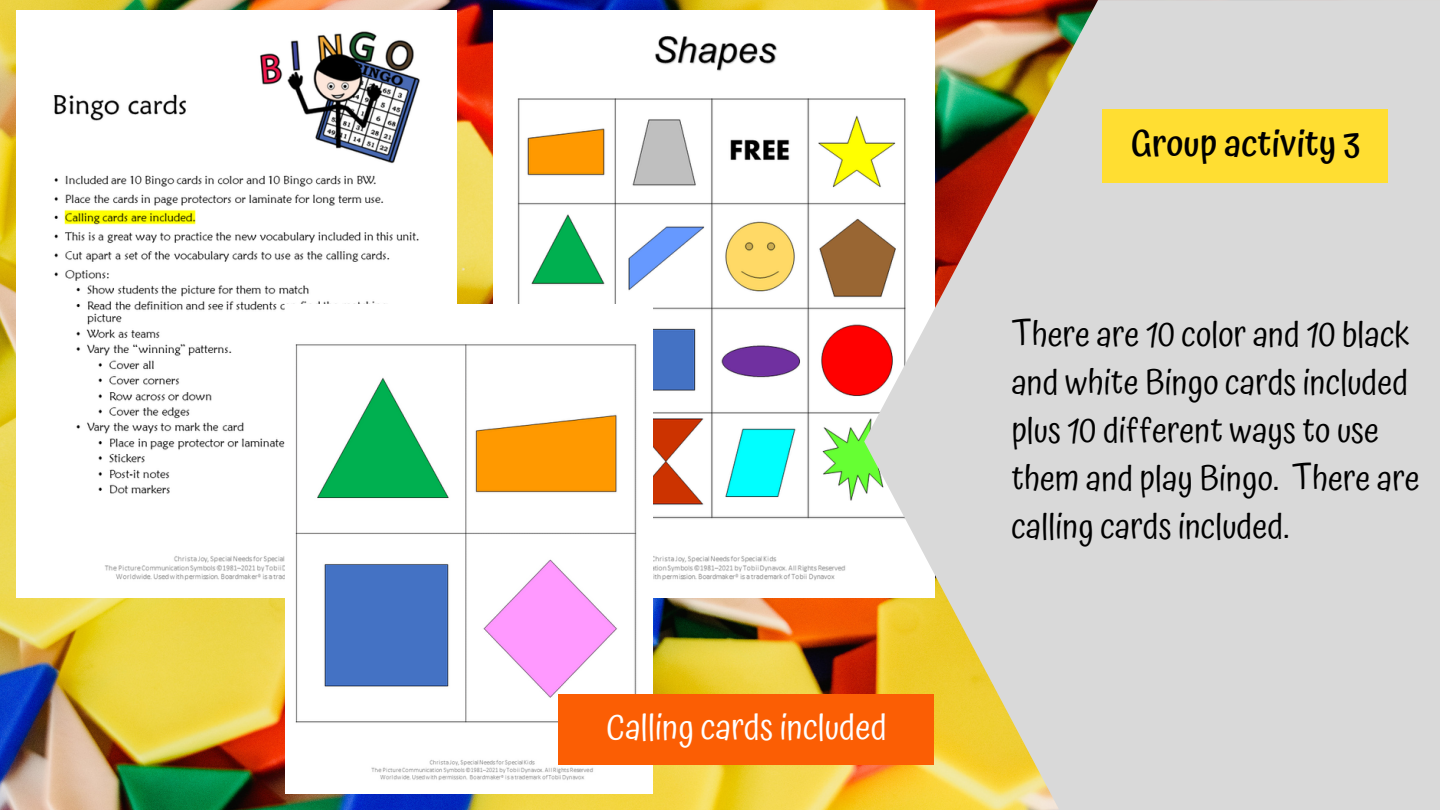
<style>
.page{position:relative;width:1440px;height:810px;background:#fff}
.page>*{position:absolute;margin:0;border:0;box-sizing:border-box;transform-origin:0 0}
.t1{font:500 36.25px "Atma";color:#000}
.t2{font:35px "Atma";color:#fff}
.t3{font:34.38px/48px "Atma";color:#000}
</style>
<div class="page">
<img style="left:0;top:0;width:864px;height:810px">
<img style="left:16px;top:10px;width:441px;height:587px">
<img style="left:494px;top:10px;width:370px;height:587px">
<svg style="left:864px;top:0;width:576px;height:810px;background:#d7d1c6"></svg>
<div style="left:1103px;top:110px;width:285px;height:73px;background:#ffde32"></div>
<img style="left:285px;top:305px;width:367px;height:489px">
<div style="left:559px;top:694px;width:375px;height:70px;background:#fb5e04"></div>
<p class="t2" style="left:606px;top:706px;width:282px">Calling cards included</p>
<p class="t1" style="left:1131px;top:122px;width:230px">Group activity 3</p>
<p class="t3" style="left:1011px;top:310px;width:410px">There are 10 color and 10 black and white Bingo cards included plus 10 different ways to use them and play Bingo. There are calling cards included.</p>
</div>
